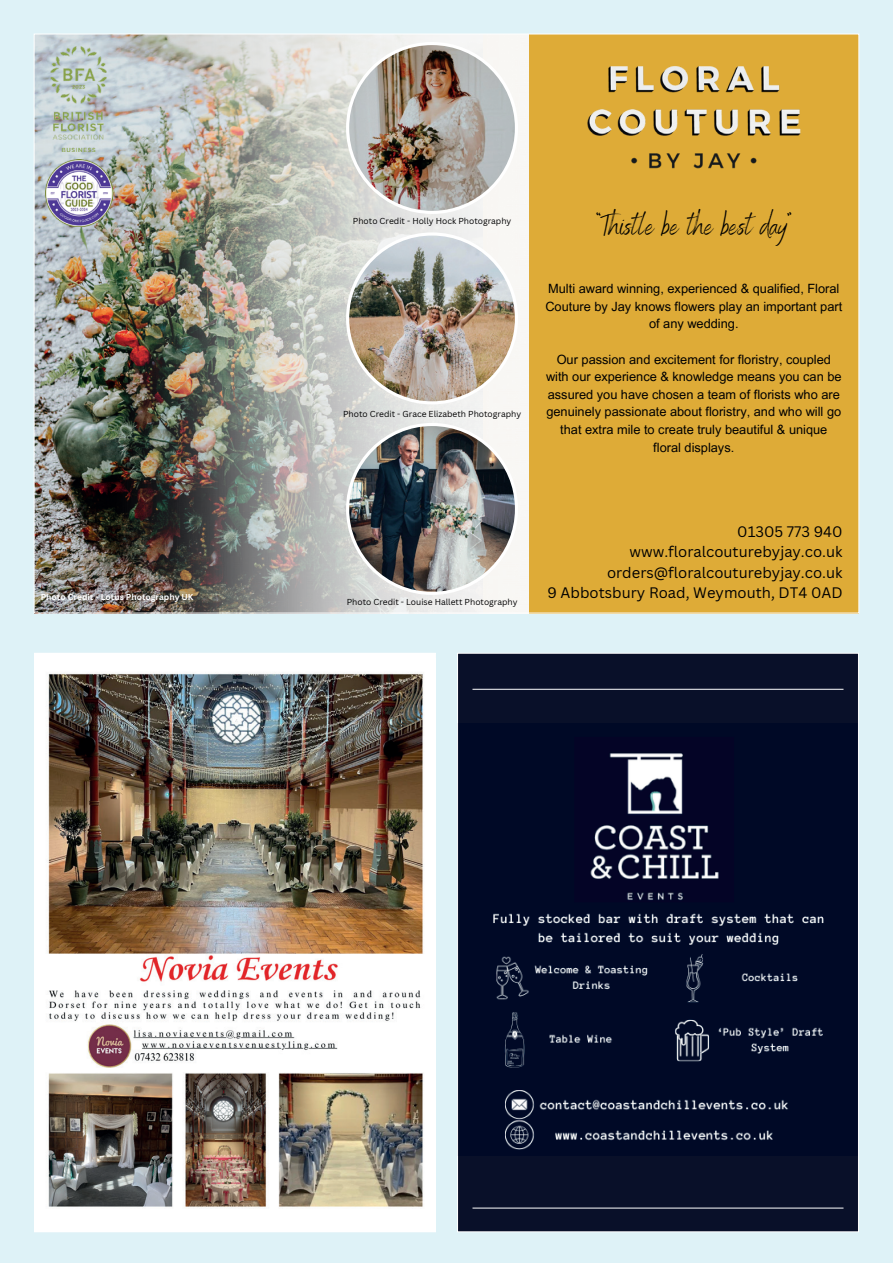
<style>
.page{position:relative;width:893px;height:1263px;background:#def2f7}
.page>*{position:absolute;margin:0;border:0;box-sizing:border-box;transform-origin:0 0}
.t1{font:29.25px "Benedict";color:#000001}
.t2{font:14.85px/20.5px "Canva Sans";color:#000001;text-align:right}
.t3{font:12.75px/17.5px "Arial MT Pro";color:#000001;text-align:center}
.t4{font:8.4px "Canva Sans";color:#000001}
.t5{font:700 8.4px "Canva Sans";color:#fff}
</style>
<div class="page">
<div style="left:34px;top:34px;width:825px;height:579px;background:#deab37"></div>
<img style="left:36px;top:36px;width:75px;height:575px">
<img style="left:111px;top:36px;width:418px;height:575px">
<img style="left:346px;top:42px;width:172px;height:172px">
<img style="left:346px;top:232px;width:172px;height:172px">
<img style="left:346px;top:423px;width:172px;height:172px">
<img style="left:587px;top:66px;width:214px;height:103px">
<img style="left:46px;top:160px;width:66px;height:66px">
<img style="left:49px;top:47px;width:59px;height:104px">
<img style="left:36px;top:659px;width:398px;height:571px">
<div style="left:458px;top:653px;width:400px;height:579px;background:#091029"></div>
<img style="left:493px;top:737px;width:331px;height:413px">
<hr style="left:472px;top:689px;width:371px;height:1px;background:#fff">
<hr style="left:472px;top:1208px;width:371px;height:1px;background:#fff">
<p class="t5" style="left:41px;top:592px;width:154px">Photo Credit - Lotus Photography UK</p>
<p class="t4" style="left:353px;top:216px;width:160px">Photo Credit - Holly Hock Photography</p>
<p class="t4" style="left:343px;top:409px;width:180px">Photo Credit - Grace Elizabeth Photography</p>
<h1 class="t1" style="left:596px;top:205px;width:196px">“Thistle be the best day”</h1>
<p class="t3" style="left:545px;top:280px;width:298px">Multi award winning, experienced &amp; qualified, Floral<br>Couture by Jay knows flowers play an important part of any wedding.</p>
<p class="t3" style="left:546px;top:351px;width:297px">Our passion and excitement for floristry, coupled with our experience &amp; knowledge means you can be assured you have chosen a team of florists who are genuinely passionate about floristry, and who will go that extra mile to create truly beautiful &amp; unique floral displays.</p>
<p class="t4" style="left:347px;top:597px;width:172px">Photo Credit - Louise Hallett Photography</p>
<p class="t2" style="left:547px;top:521px;width:297px">01305 773 940 www.floralcouturebyjay.co.uk orders@floralcouturebyjay.co.uk<br>9 Abbotsbury Road, Weymouth, DT4 0AD</p>
</div>
